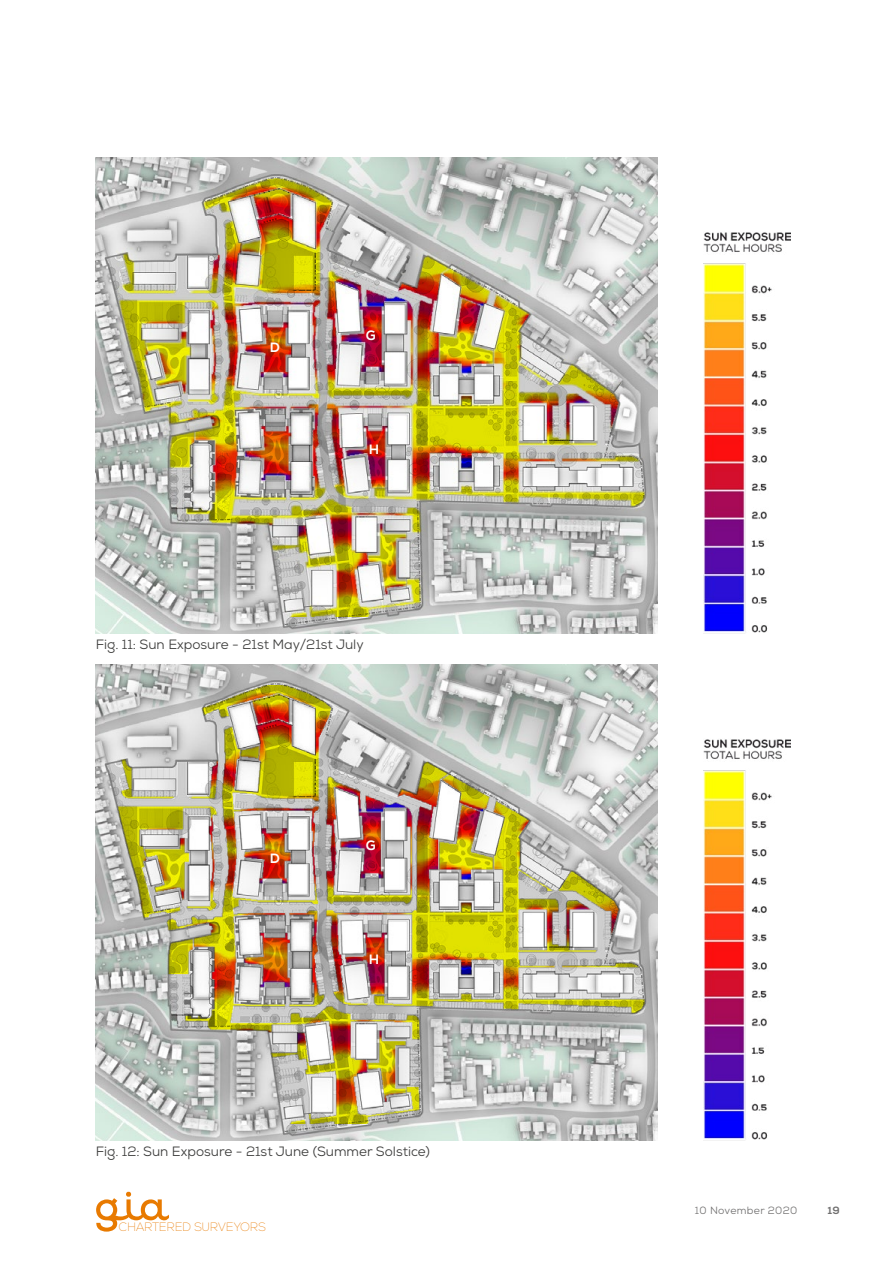
<style>
.page{position:relative;width:893px;height:1263px;background:#fff}
.page>*{position:absolute;margin:0;border:0;box-sizing:border-box;transform-origin:0 0}
.t1{font:13.5px "Nexa";color:#3c3c3b}
.t2{font:800 13.5px "Nexa";color:#fff}
.t3{font:100 12.15px "Nexa";letter-spacing:-.025em;color:#e87a00}
.t4{font:10.5px "Nexa";letter-spacing:.03em;color:#706f6f}
.t5{font:800 10.5px "Nexa";color:#706f6f}
</style>
<div class="page">
<svg style="left:96px;top:1191px;width:73px;height:40px"></svg>
<img style="left:703px;top:739px;width:87px;height:402px">
<img style="left:96px;top:664px;width:561px;height:477px">
<img style="left:95px;top:685px;width:561px;height:438px">
<img style="left:703px;top:232px;width:87px;height:402px">
<img style="left:96px;top:158px;width:561px;height:476px">
<img style="left:95px;top:178px;width:561px;height:438px">
<p class="t2" style="left:270px;top:339px;width:12px">D</p>
<p class="t2" style="left:366px;top:327px;width:10px">G</p>
<p class="t2" style="left:369px;top:441px;width:10px">H</p>
<p class="t1" style="left:96px;top:635px;width:270px">Fig. 11: Sun Exposure - 21st May/21st July</p>
<p class="t2" style="left:270px;top:850px;width:12px">D</p>
<p class="t2" style="left:366px;top:837px;width:10px">G</p>
<p class="t2" style="left:369px;top:951px;width:10px">H</p>
<p class="t1" style="left:96px;top:1142px;width:336px">Fig. 12: Sun Exposure - 21st June (Summer Solstice)</p>
<p class="t3" style="left:119px;top:1220px;width:149px">CHARTERED SURVEYORS</p>
<p class="t4" style="left:695px;top:1203px;width:104px">10 November 2020</p>
<p class="t5" style="left:827px;top:1203px;width:14px">19</p>
</div>
